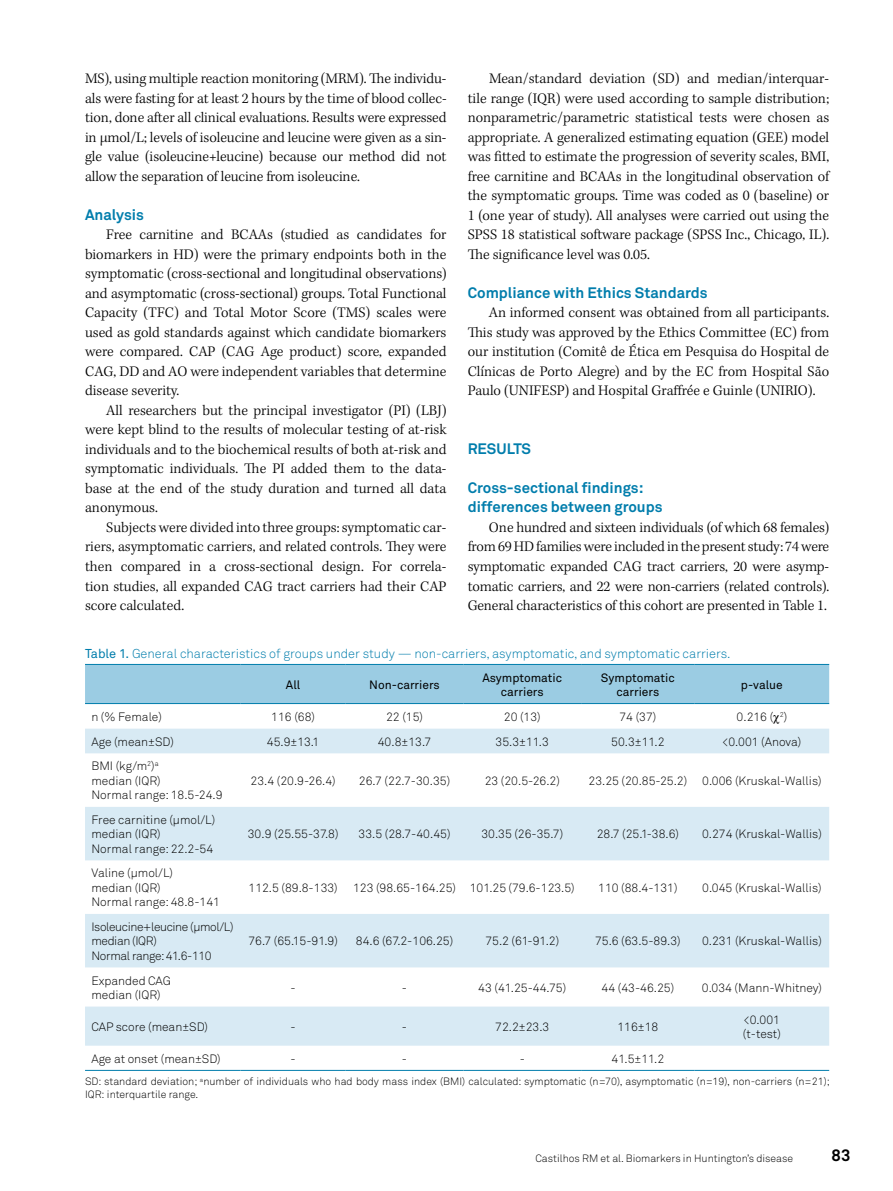
<style>
.page{position:relative;width:893px;height:1191px;background:#fff}
.page>*{position:absolute;margin:0;border:0;box-sizing:border-box;transform-origin:0 0}
.t1{font:700 16.5px "Akkurat Pro";color:#000}
.t2{font:300 15px/19.5px "Kepler Std";color:#000;text-align:justify}
.t3{font:700 15px/19.5px "Akkurat Pro";color:#007dac}
.t4{font:12.75px "Akkurat Light Pro";color:#007dac}
.t5{font:12px/14.4px "Akkurat Light Pro";color:#000}
.t6{font:12px/14.4px "Akkurat Pro";color:#000;text-align:center}
.t7{font:12px/14.4px "Akkurat Light Pro";letter-spacing:-.03em;color:#000}
.t8{font:10.5px/12.6px "Akkurat Light Pro";color:#000}
.s1{font-family:"Akkurat Pro"}
</style>
<div class="page">
<div style="left:85px;top:665px;width:744px;height:38px;background:#9bcce3"></div>
<svg style="left:85px;top:728px;width:744px;height:317px;fill:#d8eaf4"></svg>
<hr style="left:85px;top:1070px;width:156px;height:1px;background:#007dac">
<hr style="left:241px;top:1070px;width:105px;height:1px;background:#007dac">
<hr style="left:346px;top:1070px;width:117px;height:1px;background:#007dac">
<hr style="left:463px;top:1070px;width:118px;height:1px;background:#007dac">
<hr style="left:581px;top:1070px;width:114px;height:1px;background:#007dac">
<hr style="left:695px;top:1070px;width:134px;height:1px;background:#007dac">
<hr style="left:85px;top:664px;width:156px;height:1px;background:#007dac">
<hr style="left:241px;top:664px;width:105px;height:1px;background:#007dac">
<hr style="left:346px;top:664px;width:117px;height:1px;background:#007dac">
<hr style="left:463px;top:664px;width:118px;height:1px;background:#007dac">
<hr style="left:581px;top:664px;width:114px;height:1px;background:#007dac">
<hr style="left:695px;top:664px;width:134px;height:1px;background:#007dac">
<hr style="left:85px;top:703px;width:156px;height:1px;background:#007dac">
<hr style="left:241px;top:703px;width:105px;height:1px;background:#007dac">
<hr style="left:346px;top:703px;width:117px;height:1px;background:#007dac">
<hr style="left:463px;top:703px;width:118px;height:1px;background:#007dac">
<hr style="left:581px;top:703px;width:114px;height:1px;background:#007dac">
<hr style="left:695px;top:703px;width:134px;height:1px;background:#007dac">
<p class="t2" style="left:85px;top:69px;width:363px">MS), using multiple reaction monitoring (MRM). The individu&shy;als were fasting for at least 2 hours by the time of blood collec&shy;tion, done after all clinical evaluations. Results were expressed in μmol/L; levels of isoleucine and leucine were given as a sin&shy;gle value (isoleucine+leucine) because our method did not allow the separation of leucine from isoleucine.</p>
<p class="t3" style="left:85px;top:205px;width:60px">Analysis</p>
<p class="t2" style="left:85px;top:225px;width:363px;text-indent:21px">Free carnitine and BCAAs (studied as candidates for biomarkers in HD) were the primary endpoints both in the symptomatic (cross-sectional and longitudinal observations) and asymptomatic (cross-sectional) groups. Total Functional Capacity (TFC) and Total Motor Score (TMS) scales were used as gold standards against which candidate biomarkers were compared. CAP (CAG Age product) score, expanded CAG, DD and AO were independent variables that determine disease severity.</p>
<p class="t2" style="left:85px;top:401px;width:363px;text-indent:21px">All researchers but the principal investigator (PI) (LBJ) were kept blind to the results of molecular testing of at-risk individuals and to the biochemical results of both at-risk and symptomatic individuals. The PI added them to the data&shy;base at the end of the study duration and turned all data anonymous.</p>
<p class="t2" style="left:85px;top:518px;width:363px;text-indent:21px">Subjects were divided into three groups: symptomatic car&shy;riers, asymptomatic carriers, and related controls. They were then compared in a cross-sectional design. For correla&shy;tion studies, all expanded CAG tract carriers had their CAP score calculated.</p>
<p class="t2" style="left:468px;top:69px;width:363px;text-indent:21px">Mean/standard deviation (SD) and median/interquar&shy;tile range (IQR) were used according to sample distribution; nonparametric/parametric statistical tests were chosen as appropriate. A generalized estimating equation (GEE) model was fitted to estimate the progression of severity scales, BMI, free carnitine and BCAAs in the longitudinal observation of the symptomatic groups. Time was coded as 0 (baseline) or 1 (one year of study). All analyses were carried out using the SPSS 18 statistical software package (SPSS Inc., Chicago, IL).<br>The significance level was 0.05.</p>
<p class="t3" style="left:468px;top:283px;width:241px">Compliance with Ethics Standards</p>
<p class="t2" style="left:468px;top:303px;width:363px;text-indent:21px">An informed consent was obtained from all participants.<br>This study was approved by the Ethics Committee (EC) from our institution (Comitê de Ética em Pesquisa do Hospital de Clínicas de Porto Alegre) and by the EC from Hospital São Paulo (UNIFESP) and Hospital Graffrée e Guinle (UNIRIO).</p>
<p class="t3" style="left:468px;top:439px;width:65px">RESULTS</p>
<p class="t3" style="left:468px;top:478px;width:196px">Cross-sectional findings: differences between groups</p>
<p class="t2" style="left:468px;top:518px;width:363px;text-indent:21px">One hundred and sixteen individuals (of which 68 females) from 69 HD families were included in the present study: 74 were symptomatic expanded CAG tract carriers, 20 were asymp&shy;tomatic carriers, and 22 were non-carriers (related controls).<br>General characteristics of this cohort are presented in Table 1.</p>
<p class="t4" style="left:85px;top:645px;width:647px"><span class="s1">Table 1.</span> General characteristics of groups under study — non-carriers, asymptomatic, and symptomatic carriers.</p>
<p class="t6" style="left:286px;top:677px;width:16px">All</p>
<p class="t6" style="left:369px;top:677px;width:72px">Non-carriers</p>
<p class="t6" style="left:482px;top:670px;width:81px">Asymptomatic carriers</p>
<p class="t6" style="left:601px;top:670px;width:75px">Symptomatic carriers</p>
<p class="t6" style="left:741px;top:677px;width:43px">p-value</p>
<p class="t5" style="left:91px;top:710px;width:72px">n (% Female)</p>
<p class="t5" style="left:271px;top:710px;width:45px">116 (68)</p>
<p class="t5" style="left:386px;top:710px;width:38px">22 (15)</p>
<p class="t5" style="left:504px;top:710px;width:38px">20 (13)</p>
<p class="t5" style="left:619px;top:710px;width:38px">74 (37)</p>
<p class="t5" style="left:737px;top:710px;width:52px">0.216 ( <sup>2</sup>)</p>
<p class="t5" style="left:91px;top:734px;width:84px">Age (mean±SD)</p>
<p class="t5" style="left:267px;top:734px;width:54px">45.9±13.1</p>
<p class="t5" style="left:378px;top:734px;width:55px">40.8±13.7</p>
<p class="t5" style="left:496px;top:734px;width:55px">35.3±11.3</p>
<p class="t5" style="left:611px;top:734px;width:55px">50.3±11.2</p>
<p class="t5" style="left:722px;top:734px;width:80px">&lt;0.001 (Anova)</p>
<p class="t5" style="left:91px;top:759px;width:133px">BMI (kg/m<sup>2</sup>)<sup>a<br></sup>median (IQR)<br>Normal range: 18.5-24.9</p>
<p class="t5" style="left:251px;top:773px;width:87px">23.4 (20.9-26.4)</p>
<p class="t5" style="left:359px;top:773px;width:93px">26.7 (22.7-30.35)</p>
<p class="t5" style="left:485px;top:773px;width:77px">23 (20.5-26.2)</p>
<p class="t5" style="left:589px;top:773px;width:235px">23.25 (20.85-25.2) 0.006 (Kruskal-Wallis)</p>
<p class="t5" style="left:91px;top:812px;width:125px">Free carnitine (µmol/L) median (IQR)<br>Normal range: 22.2-54</p>
<p class="t5" style="left:91px;top:866px;width:130px">Valine (µmol/L)<br>median (IQR)<br>Normal range: 48.8-141</p>
<p class="t7" style="left:91px;top:919px;width:144px">Isoleucine+leucine (µmol/L) median (IQR)<br>Normal range: 41.6-110</p>
<p class="t5" style="left:248px;top:827px;width:92px">30.9 (25.55-37.8)</p>
<p class="t5" style="left:359px;top:827px;width:93px">33.5 (28.7-40.45)</p>
<p class="t5" style="left:481px;top:827px;width:83px">30.35 (26-35.7)</p>
<p class="t5" style="left:597px;top:827px;width:84px">28.7 (25.1-38.6)</p>
<p class="t5" style="left:702px;top:827px;width:121px">0.274 (Kruskal-Wallis)</p>
<p class="t5" style="left:249px;top:880px;width:91px">112.5 (89.8-133)</p>
<p class="t5" style="left:353px;top:880px;width:223px">123 (98.65-164.25) 101.25 (79.6-123.5)</p>
<p class="t5" style="left:598px;top:880px;width:81px">110 (88.4-131)</p>
<p class="t5" style="left:702px;top:880px;width:121px">0.045 (Kruskal-Wallis)</p>
<p class="t5" style="left:248px;top:934px;width:91px">76.7 (65.15-91.9)</p>
<p class="t5" style="left:356px;top:934px;width:99px">84.6 (67.2-106.25)</p>
<p class="t5" style="left:485px;top:934px;width:75px">75.2 (61-91.2)</p>
<p class="t5" style="left:595px;top:934px;width:87px">75.6 (63.5-89.3)</p>
<p class="t5" style="left:702px;top:934px;width:121px">0.231 (Kruskal-Wallis)</p>
<p class="t5" style="left:91px;top:973px;width:81px">Expanded CAG median (IQR)</p>
<p class="t5" style="left:291px;top:980px;width:7px">-</p>
<p class="t5" style="left:402px;top:980px;width:7px">-</p>
<p class="t5" style="left:478px;top:980px;width:89px">43 (41.25-44.75)</p>
<p class="t5" style="left:602px;top:980px;width:74px">44 (43-46.25)</p>
<p class="t5" style="left:702px;top:980px;width:122px">0.034 (Mann-Whitney)</p>
<p class="t5" style="left:91px;top:1019px;width:118px">CAP score (mean±SD)</p>
<p class="t5" style="left:291px;top:1019px;width:7px">-</p>
<p class="t5" style="left:402px;top:1019px;width:7px">-</p>
<p class="t5" style="left:495px;top:1019px;width:56px">72.2±23.3</p>
<p class="t5" style="left:617px;top:1019px;width:42px">116±18</p>
<p class="t5" style="left:743px;top:1012px;width:39px">&lt;0.001 (t-test)</p>
<p class="t5" style="left:91px;top:1051px;width:131px">Age at onset (mean±SD)</p>
<p class="t5" style="left:291px;top:1051px;width:7px">-</p>
<p class="t5" style="left:402px;top:1051px;width:7px">-</p>
<p class="t5" style="left:520px;top:1051px;width:7px">-</p>
<p class="t5" style="left:612px;top:1051px;width:54px">41.5±11.2</p>
<p class="t8" style="left:85px;top:1075px;width:746px">SD: standard deviation; <sup>a</sup>number of individuals who had body mass index (BMI) calculated: symptomatic (n=70), asymptomatic (n=19), non-carriers (n=21);<br>IQR: interquartile range.</p>
<p class="t8" style="left:535px;top:1151px;width:259px">Castilhos RM et al. Biomarkers in Huntington’s disease</p>
<p class="t1" style="left:832px;top:1145px;width:20px">83</p>
</div>
